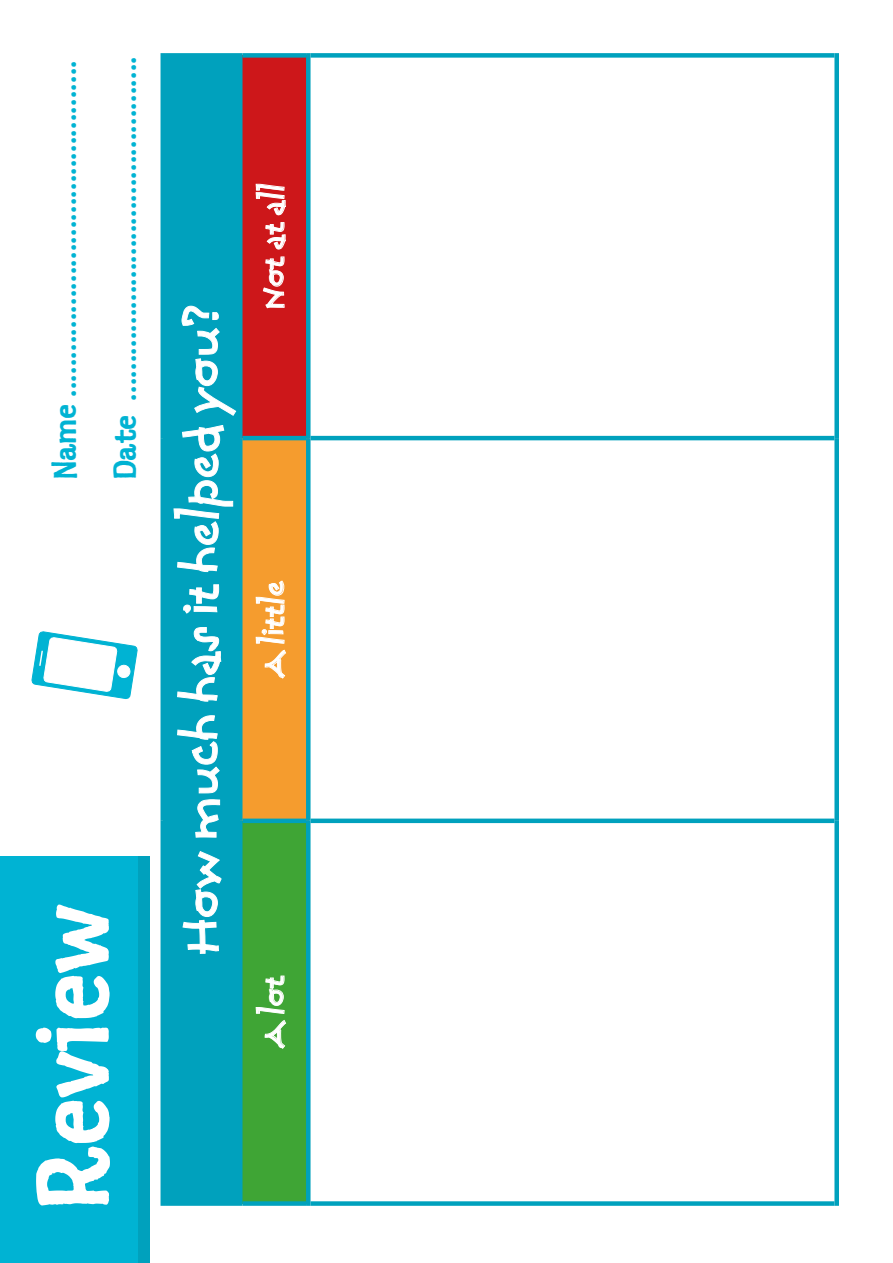
<style>
.page{position:relative;width:893px;height:1263px;background:#fff}
.page>*{position:absolute;margin:0;border:0;box-sizing:border-box;transform-origin:0 0}
.t1{font:108px "Klepto ITCTT";color:#fff}
.t2{font:60px "Coconino ITCTT";color:#fff}
.t3{font:37.5px "Coconino ITCTT";color:#fff}
.t4{font:33px/60px "Klepto ITCTT";color:#00b3d3}
</style>
<div class="page">
<div style="left:0;top:856px;width:150px;height:407px;background:#00a1bd"></div>
<div style="left:0;top:856px;width:137px;height:407px;background:#00b3d3"></div>
<div style="left:163px;top:55px;width:77px;height:1148px;background:#00a1bd"></div>
<div style="left:240px;top:821px;width:68px;height:382px;background:#3fa535"></div>
<div style="left:240px;top:438px;width:68px;height:383px;background:#f59c2e"></div>
<div style="left:240px;top:55px;width:68px;height:383px;background:#cd171a"></div>
<hr style="left:161px;top:821px;width:4px;height:385px;background:#00a1bd">
<div style="left:165px;top:1201px;width:73px;height:5px;background:#00a1bd"></div>
<hr style="left:161px;top:438px;width:4px;height:383px;background:#00a1bd">
<hr style="left:161px;top:53px;width:4px;height:385px;background:#00a1bd">
<div style="left:165px;top:53px;width:73px;height:5px;background:#00a1bd"></div>
<hr style="left:238px;top:821px;width:4px;height:385px;background:#00a1bd">
<div style="left:242px;top:1201px;width:64px;height:5px;background:#00a1bd"></div>
<hr style="left:238px;top:438px;width:4px;height:383px;background:#00a1bd">
<div style="left:242px;top:818px;width:64px;height:5px;background:#00a1bd"></div>
<hr style="left:238px;top:53px;width:4px;height:385px;background:#00a1bd">
<hr style="left:242px;top:436px;width:64px;height:4px;background:#00a1bd">
<div style="left:242px;top:53px;width:64px;height:5px;background:#00a1bd"></div>
<div style="left:306px;top:821px;width:5px;height:385px;background:#00a1bd"></div>
<div style="left:311px;top:1201px;width:523px;height:5px;background:#00a1bd"></div>
<div style="left:306px;top:438px;width:5px;height:383px;background:#00a1bd"></div>
<div style="left:311px;top:818px;width:523px;height:5px;background:#00a1bd"></div>
<div style="left:306px;top:53px;width:5px;height:385px;background:#00a1bd"></div>
<hr style="left:311px;top:436px;width:523px;height:4px;background:#00a1bd">
<div style="left:311px;top:53px;width:523px;height:5px;background:#00a1bd"></div>
<div style="left:834px;top:821px;width:5px;height:385px;background:#00a1bd"></div>
<div style="left:834px;top:438px;width:5px;height:383px;background:#00a1bd"></div>
<div style="left:834px;top:53px;width:5px;height:385px;background:#00a1bd"></div>
<svg style="left:182px;top:851px;width:40px;height:103px"></svg>
<svg style="left:177px;top:715px;width:43px;height:123px"></svg>
<svg style="left:177px;top:627px;width:45px;height:75px"></svg>
<svg style="left:183px;top:584px;width:36px;height:30px"></svg>
<svg style="left:173px;top:425px;width:60px;height:147px"></svg>
<svg style="left:181px;top:305px;width:56px;height:111px"></svg>
<svg style="left:255px;top:975px;width:31px;height:74px"></svg>
<svg style="left:255px;top:580px;width:31px;height:99px"></svg>
<svg style="left:263px;top:256px;width:22px;height:53px"></svg>
<svg style="left:265px;top:222px;width:21px;height:28px"></svg>
<svg style="left:255px;top:184px;width:31px;height:31px"></svg>
<svg style="left:31px;top:631px;width:107px;height:68px"></svg>
<p class="t4" style="left:36px;top:479px;width:425px;rotate:-90deg">Name ............................................<br>Date .............................................</p>
<h1 class="t1" style="left:16px;top:1209px;width:306px;rotate:-90deg">Review</h1>
<h2 class="t2" style="left:170px;top:954px;width:651px;rotate:-90deg">How much has it helped you?</h2>
<p class="t3" style="left:254px;top:310px;width:128px;rotate:-90deg">Not at all</p>
<p class="t3" style="left:254px;top:678px;width:99px;rotate:-90deg">A little</p>
<p class="t3" style="left:254px;top:1048px;width:74px;rotate:-90deg">A lot</p>
</div>
